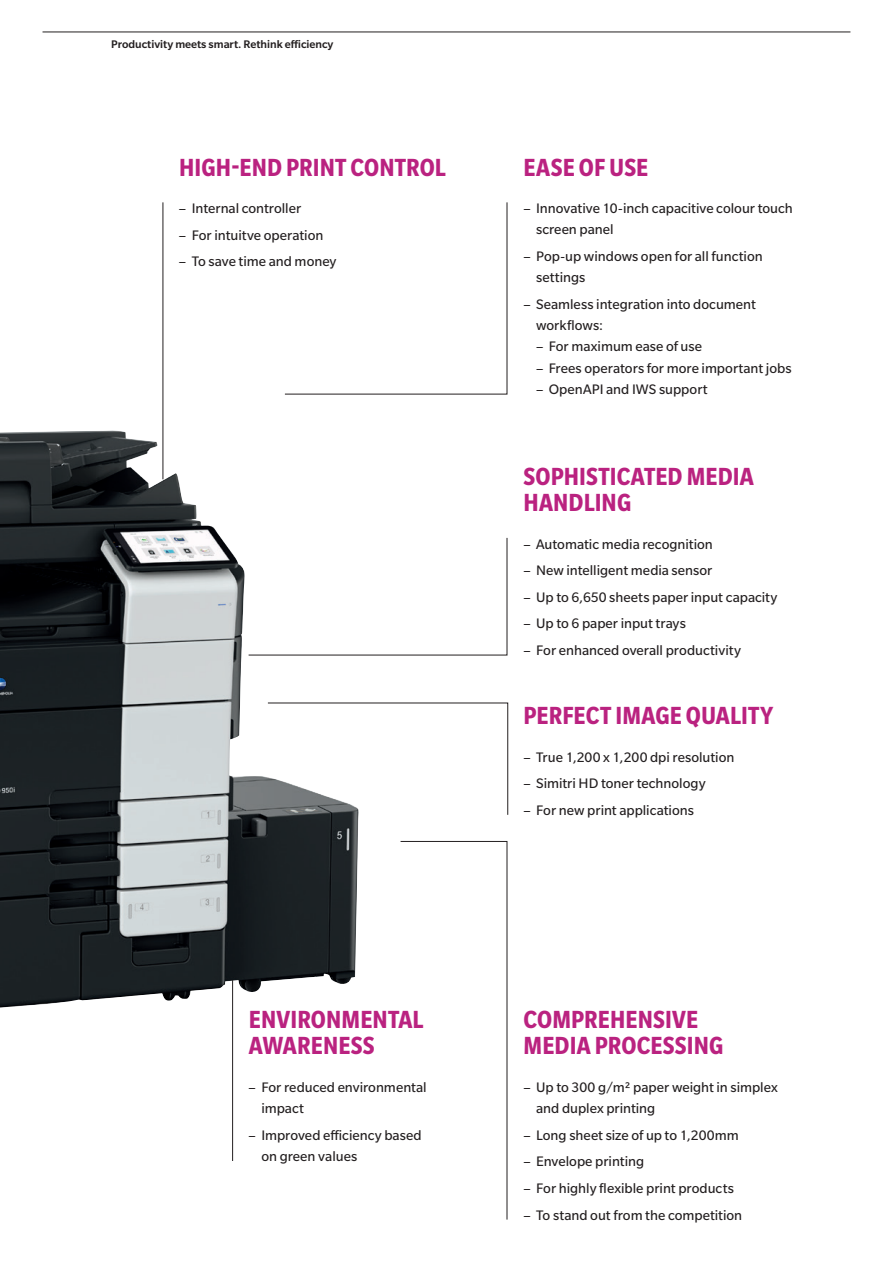
<style>
.page{position:relative;width:893px;height:1263px;background:#fff}
.page>*{position:absolute;margin:0;border:0;box-sizing:border-box;transform-origin:0 0}
.t1{font:700 condensed 27px/26.5px "Slate Pro";letter-spacing:.005em;color:#ba2280}
.t2{font:15px/21.3px "Slate Pro";color:#231f20}
.t3{font:500 12px "Slate Pro";color:#231f20}
</style>
<div class="page">
<hr style="left:232px;top:955px;width:1px;height:206px;background:#231f20">
<svg style="left:359px;top:702px;width:149px;height:113px"></svg>
<svg style="left:400px;top:841px;width:108px;height:379px"></svg>
<svg style="left:284px;top:202px;width:224px;height:193px"></svg>
<svg style="left:359px;top:537px;width:149px;height:119px"></svg>
<hr style="left:163px;top:202px;width:1px;height:277px;background:#231f20">
<img style="left:0;top:430px;width:359px;height:577px">
<hr style="left:43px;top:32px;width:807px;height:1px;background:#231f20">
<p class="t3" style="left:111px;top:38px;width:224px">Productivity meets smart. Rethink efficiency</p>
<h1 class="t1" style="left:179px;top:154px;width:268px">HIGH-END PRINT CONTROL</h1>
<h1 class="t1" style="left:524px;top:154px;width:126px">EASE OF USE</h1>
<p class="t2" style="left:536px;top:198px;width:258px;text-indent:-13px">– Innovative 10-inch capacitive colour touch screen panel</p>
<p class="t2" style="left:536px;top:245px;width:228px;text-indent:-13px">– Pop-up windows open for all function settings</p>
<p class="t2" style="left:536px;top:293px;width:221px;text-indent:-13px">– Seamless integration into document workflows:</p>
<p class="t2" style="left:536px;top:336px;width:167px">– For maximum ease of use</p>
<p class="t2" style="left:536px;top:357px;width:257px">– Frees operators for more important jobs</p>
<p class="t2" style="left:536px;top:379px;width:173px">– OpenAPI and IWS support</p>
<p class="t2" style="left:179px;top:198px;width:124px">– Internal controller</p>
<p class="t2" style="left:179px;top:224px;width:146px">– For intuitve operation</p>
<p class="t2" style="left:179px;top:251px;width:159px">– To save time and money</p>
<h1 class="t1" style="left:524px;top:463px;width:232px">SOPHISTICATED MEDIA<br>HANDLING</h1>
<p class="t2" style="left:523px;top:533px;width:191px">– Automatic media recognition</p>
<p class="t2" style="left:523px;top:560px;width:191px">– New intelligent media sensor</p>
<p class="t2" style="left:523px;top:586px;width:256px">– Up to 6,650 sheets paper input capacity</p>
<p class="t2" style="left:523px;top:613px;width:164px">– Up to 6 paper input trays</p>
<p class="t2" style="left:523px;top:639px;width:219px">– For enhanced overall productivity</p>
<h1 class="t1" style="left:249px;top:1006px;width:176px">ENVIRONMENTAL<br>AWARENESS</h1>
<p class="t2" style="left:261px;top:1076px;width:167px;text-indent:-13px">– For reduced environmental impact</p>
<p class="t2" style="left:261px;top:1124px;width:162px;text-indent:-13px">– Improved efficiency based on green values</p>
<h1 class="t1" style="left:524px;top:702px;width:251px">PERFECT IMAGE QUALITY</h1>
<p class="t2" style="left:523px;top:746px;width:213px">– True 1,200 x 1,200 dpi resolution</p>
<p class="t2" style="left:523px;top:773px;width:184px">– Simitri HD toner technology</p>
<p class="t2" style="left:523px;top:799px;width:172px">– For new print applications</p>
<h1 class="t1" style="left:524px;top:1006px;width:201px">COMPREHENSIVE<br>MEDIA PROCESSING</h1>
<p class="t2" style="left:536px;top:1076px;width:243px;text-indent:-13px">– Up to 300 g/m2 paper weight in simplex and duplex printing</p>
<p class="t2" style="left:523px;top:1124px;width:217px">– Long sheet size of up to 1,200mm</p>
<p class="t2" style="left:523px;top:1151px;width:122px">– Envelope printing</p>
<p class="t2" style="left:523px;top:1177px;width:212px">– For highly flexible print products</p>
<p class="t2" style="left:523px;top:1204px;width:220px">– To stand out from the competition</p>
</div>
